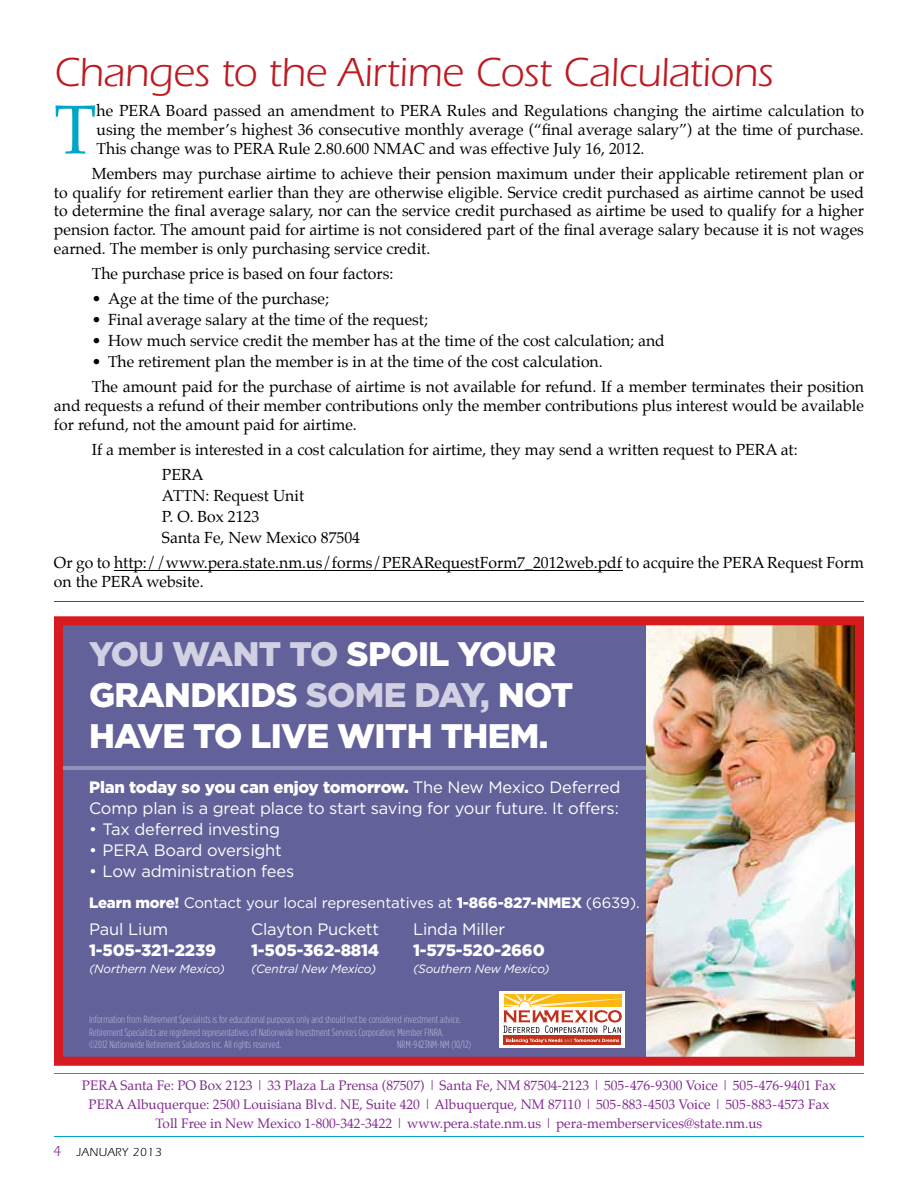
<style>
.page{position:relative;width:918px;height:1188px;background:#fff}
.page>*{position:absolute;margin:0;border:0;box-sizing:border-box;transform-origin:0 0}
.t1{font:69.45px "Palatino";color:#00a5c7}
.t2{font:42px "Itc Eras";letter-spacing:-.01em;color:#bd1b21}
.t3{font:900 34.05px/40.8px "Gotham";letter-spacing:-.02em;color:#fff}
.t4{font:16.5px/21px "Gotham";letter-spacing:-.01em;color:#fff}
.t5{font:900 16.5px "Gotham";letter-spacing:-.01em;color:#fff}
.t6{font:15.75px/18.8px "Palatino";color:#000}
.t7{font:15px "Gotham";letter-spacing:-.01em;color:#fff}
.t8{font:15px "Itc Eras";color:#812990}
.t9{font:13.5px/18.6px "Palatino";color:#812990;text-align:center}
.t10{font:italic 12px "Gotham";letter-spacing:-.01em;color:#fff}
.t11{font:12px "Itc Eras";letter-spacing:.05em;color:#000}
.t12{font:300 10.5px/12.6px "Gotham Condensed";letter-spacing:.005em;color:#c1bfd9}
.s1{color:#d2d1e4}
.s2{font-weight:900}
</style>
<div class="page">
<hr style="left:54px;top:1073px;width:810px;height:1px;background:#00a5c7">
<hr style="left:54px;top:1136px;width:810px;height:1px;background:#00a5c7">
<hr style="left:114px;top:570px;width:508px;height:1px;background:#000">
<hr style="left:54px;top:601px;width:810px;height:1px;background:#812990">
<img style="left:54px;top:616px;width:810px;height:450px">
<h2 class="t2" style="left:54px;top:49px;width:721px">Changes to the Airtime Cost Calculations</h2>
<h1 class="t1" style="left:54px;top:72px;width:44px">T</h1>
<p class="t6" style="left:97px;top:101px;width:769px;text-align:justify">he PERA Board passed an amendment to PERA Rules and Regulations changing the airtime calculation to using the member’s highest 36 consecutive monthly average (“final average salary”) at the time of purchase.<br>This change was to PERA Rule 2.80.600 NMAC and was effective July 16, 2012.</p>
<p class="t6" style="left:54px;top:164px;width:811px;text-align:justify;text-indent:38px">Members may purchase airtime to achieve their pension maximum under their applicable retirement plan or to qualify for retirement earlier than they are otherwise eligible. Service credit purchased as airtime cannot be used to determine the final average salary, nor can the service credit purchased as airtime be used to qualify for a higher pension factor. The amount paid for airtime is not considered part of the final average salary because it is not wages earned. The member is only purchasing service credit.</p>
<p class="t6" style="left:92px;top:264px;width:303px">The purchase price is based on four factors:</p>
<p class="t6" style="left:92px;top:289px;width:239px">• Age at the time of the purchase;</p>
<p class="t6" style="left:92px;top:310px;width:338px">• Final average salary at the time of the request;</p>
<p class="t6" style="left:92px;top:331px;width:575px">• How much service credit the member has at the time of the cost calculation; and</p>
<p class="t6" style="left:92px;top:349px;width:774px;line-height:25.2px">• The retirement plan the member is in at the time of the cost calculation.<br>The amount paid for the purchase of airtime is not available for refund. If a member terminates their position</p>
<p class="t6" style="left:54px;top:396px;width:812px">and requests a refund of their member contributions only the member contributions plus interest would be available for refund, not the amount paid for airtime.</p>
<p class="t6" style="left:162px;top:437px;width:637px;line-height:25.2px;text-indent:-70px">If a member is interested in a cost calculation for airtime, they may send a written request to PERA at:<br>PERA</p>
<p class="t6" style="left:162px;top:485px;width:200px;line-height:20.9px">ATTN: Request Unit<br>P. O. Box 2123<br>Santa Fe, New Mexico 87504</p>
<p class="t6" style="left:54px;top:553px;width:811px">Or go to http://www.pera.state.nm.us/forms/PERARequestForm7_2012web.pdf to acquire the PERA Request Form on the PERA website.</p>
<h3 class="t3" style="left:89px;top:634px;width:486px"><span class="s1">YOU WANT TO</span> SPOIL YOUR<br>GRANDKIDS <span class="s1">SOME DAY,</span> NOT<br>HAVE TO LIVE WITH THEM.</h3>
<p class="t4" style="left:89px;top:776px;width:533px"><span class="s2">Plan today so you can enjoy tomorrow.</span> The New Mexico Deferred<br>Comp plan is a great place to start saving for your future. It offers:</p>
<p class="t4" style="left:89px;top:818px;width:192px">• Tax deferred investing</p>
<p class="t4" style="left:89px;top:839px;width:194px">• PERA Board oversight</p>
<p class="t4" style="left:89px;top:860px;width:207px">• Low administration fees</p>
<p class="t7" style="left:89px;top:893px;width:552px"><span class="s2">Learn more!</span> Contact your local representatives at <span class="s2">1-866-827-NMEX</span> (6639).</p>
<p class="t4" style="left:89px;top:919px;width:80px">Paul Lium</p>
<p class="t4" style="left:251px;top:919px;width:130px">Clayton Puckett</p>
<p class="t4" style="left:413px;top:919px;width:94px">Linda Miller</p>
<p class="t5" style="left:89px;top:939px;width:128px">1-505-321-2239</p>
<p class="t5" style="left:251px;top:939px;width:130px">1-505-362-8814</p>
<p class="t5" style="left:413px;top:939px;width:133px">1-575-520-2660</p>
<p class="t10" style="left:89px;top:961px;width:137px">(Northern New Mexico)</p>
<p class="t10" style="left:251px;top:961px;width:127px">(Central New Mexico)</p>
<p class="t10" style="left:413px;top:961px;width:138px">(Southern New Mexico)</p>
<p class="t12" style="left:89px;top:1013px;width:373px">Information from Retirement Specialists is for educational purposes only and should not be considered investment advice.<br>Retirement Specialists are registered representatives of Nationwide Investment Services Corporation: Member FINRA. ©2012 Nationwide Retirement Solutions Inc. All rights reserved.</p>
<p class="t12" style="left:397px;top:1038px;width:75px">NRM-9423NM-NM (10/12)</p>
<p class="t9" style="left:82px;top:1076px;width:756px">PERA Santa Fe: PO Box 2123 | 33 Plaza La Prensa (87507) | Santa Fe, NM 87504-2123 | 505-476-9300 Voice | 505-476-9401 Fax<br>PERA Albuquerque: 2500 Louisiana Blvd. NE, Suite 420 | Albuquerque, NM 87110 | 505-883-4503 Voice | 505-883-4573 Fax<br>Toll Free in New Mexico 1-800-342-3422 | www.pera.state.nm.us | pera-memberservices@state.nm.us</p>
<p class="t8" style="left:53px;top:1143px;width:10px">4</p>
<p class="t11" style="left:77px;top:1145px;width:86px">JANUARY 2013</p>
</div>
